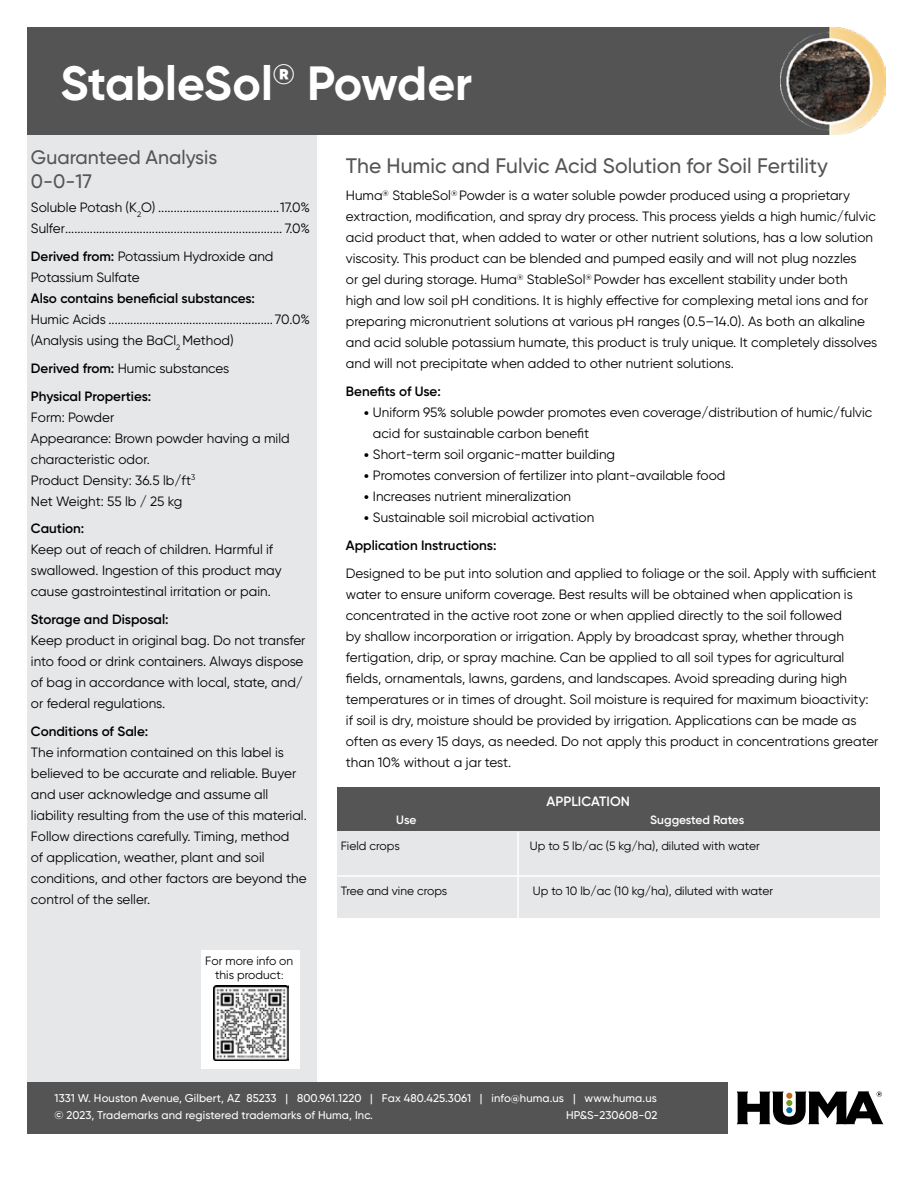
<style>
.page{position:relative;width:918px;height:1188px;background:#fff}
.page>*{position:absolute;margin:0;border:0;box-sizing:border-box;transform-origin:0 0}
.t1{font:700 48px "Gilroy";color:#fff}
.t2{font:500 21px "Gilroy";color:#545554}
.t3{font:500 19.5px/23.4px "Gilroy";color:#545554}
.t4{font:13.5px/21px "Gilroy";color:#000}
.t5{font:600 13.5px/27.8px "Gilroy";color:#000}
.t6{font:600 13.5px "Gilroy";color:#fff}
.t7{font:12px/13.5px "Gilroy";color:#000;text-align:center}
.t8{font:600 12px "Gilroy";letter-spacing:-.01em;color:#fff}
.t9{font:500 11.25px/16.5px "Gilroy";letter-spacing:.01em;color:#fff}
.s1{font-weight:600}
.s2{font-weight:400}
.s3{font-size:10.5px}
.s4{font-family:"Museo Sans 300"}
</style>
<div class="page">
<div style="left:27px;top:134px;width:290px;height:948px;background:#e6e7e8"></div>
<div style="left:27px;top:1082px;width:701px;height:52px;background:#545454"></div>
<svg style="left:737px;top:1091px;width:147px;height:34px"></svg>
<div style="left:27px;top:27px;width:803px;height:108px;background:#545454"></div>
<img style="left:780px;top:27px;width:106px;height:108px">
<div style="left:201px;top:950px;width:98px;height:119px;background:#fff"></div>
<div style="left:337px;top:787px;width:543px;height:131px;background:#e6e7e8"></div>
<div style="left:337px;top:787px;width:543px;height:44px;background:#545554"></div>
<hr style="left:337px;top:875px;width:543px;height:2px;background:#fff">
<hr style="left:517px;top:832px;width:2px;height:86px;background:#fff">
<img style="left:213px;top:986px;width:75px;height:75px">
<h1 class="t1" style="left:60px;top:53px;width:413px">StableSol<sup>®</sup> Powder</h1>
<h3 class="t3" style="left:31px;top:146px;width:188px">Guaranteed Analysis<br>0-0-17</h3>
<p class="t4" style="left:31px;top:197px;width:281px">Soluble Potash (K<sub>2</sub>O) .......................................17.0%<br>Sulfer...................................................................... 7.0%</p>
<p class="t4" style="left:31px;top:246px;width:244px"><span class="s1">Derived from:</span> Potassium Hydroxide and<br>Potassium Sulfate</p>
<p class="t5" style="left:31px;top:284px;width:226px">Also contains beneficial substances:</p>
<p class="t4" style="left:31px;top:309px;width:281px">Humic Acids ..................................................... 70.0% (Analysis using the BaCl<sub>2</sub> Method)</p>
<p class="t5" style="left:31px;top:354px;width:200px">Derived from: <span class="s2">Humic substances<br></span>Physical Properties:</p>
<p class="t4" style="left:31px;top:406px;width:260px">Form: Powder<br>Appearance: Brown powder having a mild characteristic odor.<br>Product Density: 36.5 lb/ft<sup>3<br></sup>Net Weight: 55 lb / 25 kg</p>
<p class="t5" style="left:31px;top:515px;width:55px">Caution:</p>
<p class="t4" style="left:31px;top:539px;width:252px">Keep out of reach of children. Harmful if swallowed. Ingestion of this product may cause gastrointestinal irritation or pain.</p>
<p class="t5" style="left:31px;top:605px;width:139px">Storage and Disposal:</p>
<p class="t4" style="left:31px;top:630px;width:276px">Keep product in original bag. Do not transfer into food or drink containers. Always dispose of bag in accordance with local, state, and/ or federal regulations.</p>
<p class="t5" style="left:31px;top:717px;width:119px">Conditions of Sale:</p>
<p class="t4" style="left:31px;top:741px;width:277px">The information contained on this label is believed to be accurate and reliable. Buyer and user acknowledge and assume all liability resulting from the use of this material.<br>Follow directions carefully. Timing, method<br>of application, weather, plant and soil conditions, and other factors are beyond the control of the seller.</p>
<p class="t7" style="left:205px;top:954px;width:89px">For more info on this product<span class="s3">:</span></p>
<h2 class="t2" style="left:346px;top:153px;width:484px">The Humic and Fulvic Acid Solution for Soil Fertility</h2>
<p class="t4" style="left:346px;top:185px;width:533px">Huma<sup>®</sup> StableSol<sup>®</sup> Powder is a water soluble powder produced using a proprietary extraction, modification, and spray dry process. This process yields a high humic/fulvic acid product that, when added to water or other nutrient solutions, has a low solution viscosity. This product can be blended and pumped easily and will not plug nozzles<br>or gel during storage. Huma<sup>®</sup> StableSol<sup>®</sup> Powder has excellent stability under both high and low soil pH conditions. It is highly effective for complexing metal ions and for preparing micronutrient solutions at various pH ranges (0.5–14.0). As both an alkaline and acid soluble potassium humate, this product is truly unique. It completely dissolves and will not precipitate when added to other nutrient solutions.</p>
<p class="t5" style="left:346px;top:377px;width:96px">Benefits of Use:</p>
<p class="t4" style="left:373px;top:402px;width:501px;text-indent:-9px"><span class="s4">•</span> Uniform 95% soluble powder promotes even coverage/distribution of humic/fulvic acid for sustainable carbon benefit</p>
<p class="t4" style="left:364px;top:444px;width:253px"><span class="s4">•</span> Short-term soil organic-matter building</p>
<p class="t4" style="left:364px;top:465px;width:363px"><span class="s4">•</span> Promotes conversion of fertilizer into plant-available food</p>
<p class="t4" style="left:364px;top:486px;width:209px"><span class="s4">•</span> Increases nutrient mineralization</p>
<p class="t4" style="left:346px;top:503px;width:250px;line-height:27.8px;text-indent:18px"><span class="s4">•</span> Sustainable soil microbial activation<br><span class="s1">Application Instructions:</span></p>
<p class="t4" style="left:346px;top:562px;width:534px">Designed to be put into solution and applied to foliage or the soil. Apply with sufficient water to ensure uniform coverage. Best results will be obtained when application is concentrated in the active root zone or when applied directly to the soil followed<br>by shallow incorporation or irrigation. Apply by broadcast spray, whether through fertigation, drip, or spray machine. Can be applied to all soil types for agricultural fields, ornamentals, lawns, gardens, and landscapes. Avoid spreading during high temperatures or in times of drought. Soil moisture is required for maximum bioactivity: if soil is dry, moisture should be provided by irrigation. Applications can be made as often as every 15 days, as needed. Do not apply this product in concentrations greater than 10% without a jar test.</p>
<p class="t8" style="left:396px;top:812px;width:22px">Use</p>
<p class="t6" style="left:547px;top:793px;width:85px">APPLICATION</p>
<p class="t8" style="left:650px;top:812px;width:95px">Suggested Rates</p>
<p class="t7" style="left:341px;top:839px;width:61px">Field crops</p>
<p class="t7" style="left:530px;top:839px;width:232px">Up to 5 lb/ac (5 kg/ha), diluted with water</p>
<p class="t7" style="left:341px;top:884px;width:108px">Tree and vine crops</p>
<p class="t7" style="left:533px;top:884px;width:242px">Up to 10 lb/ac (10 kg/ha), diluted with water</p>
<p class="t9" style="left:55px;top:1090px;width:604px">1331 W. Houston Avenue, Gilbert, AZ 85233 | 800.961.1220 | Fax 480.425.3061 | info@huma.us | www.huma.us © 2023, Trademarks and registered trademarks of Huma, Inc.</p>
<p class="t9" style="left:566px;top:1107px;width:93px">HP&amp;S-230608-02</p>
</div>
